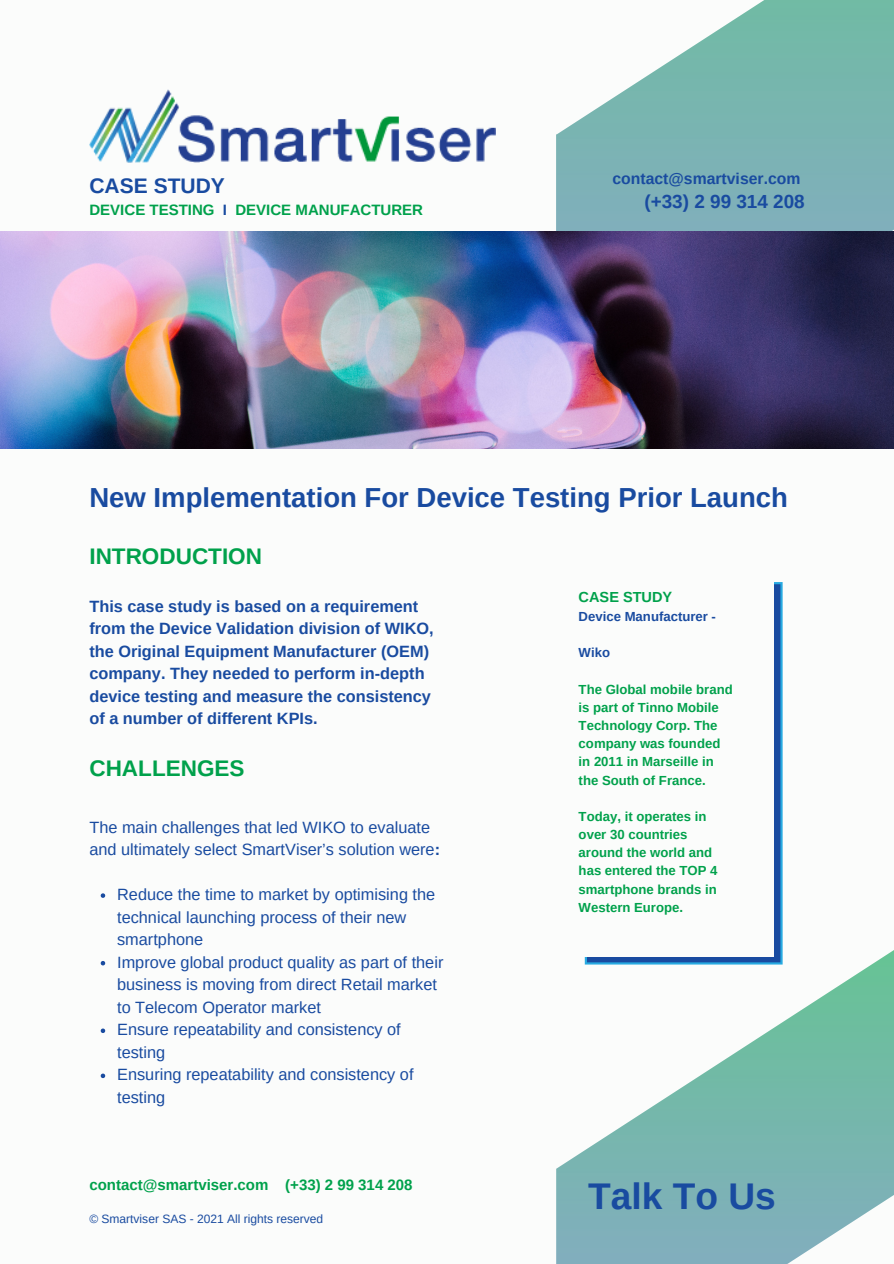
<style>
.page{position:relative;width:894px;height:1264px;background:#fff}
.page>*{position:absolute;margin:0;border:0;box-sizing:border-box;transform-origin:0 0}
.t1{font:700 37.05px "Arimo";color:#194ba0}
.t2{font:700 27.45px "Arimo";color:#194ba0}
.t3{font:700 22.5px "Arimo";color:#00a14b}
.t4{font:700 21px "Arimo";color:#194ba0}
.t5{font:700 18.9px "Arimo";color:#194ba0}
.t6{font:16.35px/22.5px "Arimo";color:#194ba0}
.t7{font:700 16.35px/22.5px "Arimo";color:#194ba0}
.t8{font:700 15.75px "Arimo";color:#194ba0}
.t9{font:700 15px "Arimo";color:#00a14b}
.t10{font:700 14.55px "Arimo";color:#00a14b}
.t11{font:700 13.2px/18.1px "Arimo";color:#00a14b}
.t12{font:700 13.2px "Arimo";color:#194ba0}
.t13{font:12px "Arimo";color:#194ba0}
.s1{color:#194ba0}
.s2{font-weight:700}
</style>
<div class="page">
<div style="left:0;top:0;width:893px;height:1263px;background:#fbfcfb"></div>
<svg style="left:556px;top:0;width:337px;height:231px;fill:#7cb5b5"></svg>
<svg style="left:556px;top:936px;width:337px;height:327px"></svg>
<img style="left:89px;top:89px;width:406px;height:74px">
<svg style="left:584px;top:582px;width:198px;height:382px;background:#2566b1"></svg>
<div style="left:578px;top:576px;width:196px;height:380px;background:#fbfcfb"></div>
<img style="left:0;top:231px;width:893px;height:217px">
<svg style="left:101px;top:893px;width:4px;height:4px"></svg>
<svg style="left:101px;top:961px;width:4px;height:4px"></svg>
<svg style="left:101px;top:1028px;width:4px;height:5px"></svg>
<svg style="left:101px;top:1073px;width:4px;height:5px"></svg>
<p class="t4" style="left:89px;top:173px;width:137px">CASE STUDY</p>
<p class="t9" style="left:89px;top:201px;width:335px">DEVICE TESTING <span class="s1">I</span> DEVICE MANUFACTURER</p>
<p class="t8" style="left:612px;top:170px;width:189px">contact@smartviser.com</p>
<p class="t5" style="left:644px;top:191px;width:162px">(+33) 2 99 314 208</p>
<p class="t2" style="left:89px;top:482px;width:699px">New Implementation For Device Testing Prior Launch</p>
<p class="t3" style="left:89px;top:544px;width:174px">INTRODUCTION</p>
<p class="t7" style="left:89px;top:595px;width:345px">This case study is based on a requirement from the Device Validation division of WIKO, the Original Equipment Manufacturer (OEM) company. They needed to perform in-depth device testing and measure the consistency of a number of different KPIs.</p>
<p class="t3" style="left:89px;top:755px;width:156px">CHALLENGES</p>
<p class="t6" style="left:89px;top:815px;width:352px">The main challenges that led WIKO to evaluate and ultimately select SmartViser’s solution were<span class="s2">:</span></p>
<p class="t6" style="left:117px;top:883px;width:319px">Reduce the time to market by optimising the technical launching process of their new smartphone</p>
<p class="t6" style="left:117px;top:950px;width:327px">Improve global product quality as part of their business is moving from direct Retail market to Telecom Operator market</p>
<p class="t6" style="left:117px;top:1018px;width:285px">Ensure repeatability and consistency of testing</p>
<p class="t6" style="left:117px;top:1063px;width:298px">Ensuring repeatability and consistency of testing</p>
<p class="t9" style="left:89px;top:1175px;width:324px">contact@smartviser.com (+33) 2 99 314 208</p>
<p class="t13" style="left:89px;top:1211px;width:235px">© Smartviser SAS - 2021 All rights reserved</p>
<p class="t10" style="left:578px;top:589px;width:95px">CASE STUDY</p>
<p class="t12" style="left:578px;top:609px;width:139px">Device Manufacturer -</p>
<p class="t12" style="left:578px;top:645px;width:33px">Wiko</p>
<p class="t11" style="left:578px;top:680px;width:156px">The Global mobile brand is part of Tinno Mobile<br>Technology Corp. The company was founded in 2011 in Marseille in the South of France.</p>
<p class="t11" style="left:578px;top:807px;width:140px">Today, it operates in over 30 countries around the world and has entered the TOP 4 smartphone brands in<br>Western Europe.</p>
<p class="t1" style="left:588px;top:1175px;width:189px">Talk To Us</p>
</div>
